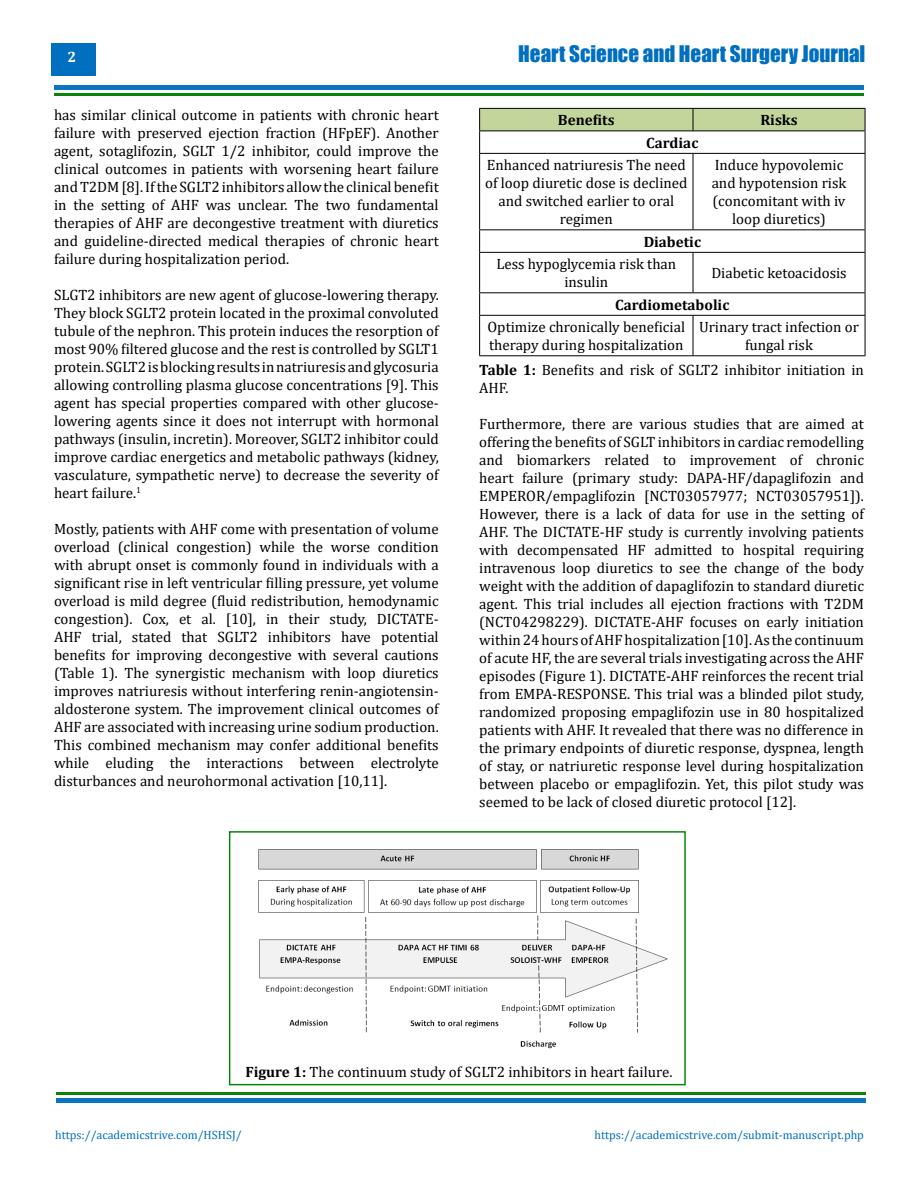
<style>
.page{position:relative;width:918px;height:1188px;background:#fff}
.page>*{position:absolute;margin:0;border:0;box-sizing:border-box;transform-origin:0 0}
.t1{font:21px "Impact";color:#006fc0}
.t2{font:15px/18px "Cambria";color:#000;text-align:justify}
.t3{font:700 15px "Cambria";color:#000}
.t4{font:700 15px "Cambria";color:#fff}
.t5{font:12px "Cambria";color:#006fc0}
.s1{font-weight:700}
</style>
<div class="page">
<div style="left:51px;top:43px;width:45px;height:33px;background:#006fc0"></div>
<div style="left:54px;top:85px;width:810px;height:5px;background:#0b75c2"></div>
<hr style="left:56px;top:1098px;width:810px;height:4px;background:#0b75c2">
<hr style="left:54px;top:93px;width:810px;height:3px;background:#007f01">
<hr style="left:56px;top:1092px;width:810px;height:2px;background:#007f01">
<hr style="left:479px;top:154px;width:1px;height:75px;background:#000">
<svg style="left:479px;top:230px;width:1px;height:22px"></svg>
<hr style="left:479px;top:253px;width:1px;height:39px;background:#000">
<svg style="left:479px;top:293px;width:1px;height:22px"></svg>
<hr style="left:479px;top:316px;width:1px;height:39px;background:#000">
<hr style="left:479px;top:153px;width:214px;height:1px;background:#000">
<hr style="left:693px;top:153px;width:172px;height:1px;background:#000">
<hr style="left:479px;top:229px;width:214px;height:1px;background:#000">
<hr style="left:693px;top:229px;width:172px;height:1px;background:#000">
<hr style="left:479px;top:252px;width:214px;height:1px;background:#000">
<hr style="left:693px;top:252px;width:172px;height:1px;background:#000">
<hr style="left:479px;top:292px;width:214px;height:1px;background:#000">
<hr style="left:693px;top:292px;width:172px;height:1px;background:#000">
<hr style="left:479px;top:315px;width:214px;height:1px;background:#000">
<hr style="left:693px;top:315px;width:172px;height:1px;background:#000">
<hr style="left:479px;top:355px;width:214px;height:1px;background:#000">
<hr style="left:693px;top:355px;width:172px;height:1px;background:#000">
<svg style="left:479px;top:108px;width:387px;height:45px"></svg>
<hr style="left:693px;top:154px;width:1px;height:75px;background:#000">
<hr style="left:865px;top:154px;width:1px;height:75px;background:#000">
<svg style="left:865px;top:230px;width:1px;height:22px"></svg>
<hr style="left:693px;top:253px;width:1px;height:39px;background:#000">
<hr style="left:865px;top:253px;width:1px;height:39px;background:#000">
<svg style="left:865px;top:293px;width:1px;height:22px"></svg>
<hr style="left:693px;top:316px;width:1px;height:39px;background:#000">
<hr style="left:865px;top:316px;width:1px;height:39px;background:#000">
<img style="left:258px;top:849px;width:410px;height:200px">
<div style="left:229px;top:831px;width:457px;height:254px;border:2px solid #007f01"></div>
<p class="t4" style="left:68px;top:47px;width:10px">2</p>
<p class="t2" style="left:54px;top:105px;width:386px">has similar clinical outcome in patients with chronic heart failure with preserved ejection fraction (HFpEF). Another agent, sotaglifozin, SGLT 1/2 inhibitor, could improve the clinical outcomes in patients with worsening heart failure and T2DM [8]. If the SGLT2 inhibitors allow the clinical benefit in the setting of AHF was unclear. The two fundamental therapies of AHF are decongestive treatment with diuretics and guideline-directed medical therapies of chronic heart failure during hospitalization period.</p>
<p class="t2" style="left:54px;top:285px;width:386px">SLGT2 inhibitors are new agent of glucose-lowering therapy.<br>They block SGLT2 protein located in the proximal convoluted tubule of the nephron. This protein induces the resorption of most 90% filtered glucose and the rest is controlled by SGLT1 protein. SGLT2 is blocking results in natriuresis and glycosuria allowing controlling plasma glucose concentrations [9]. This agent has special properties compared with other glucose&shy;lowering agents since it does not interrupt with hormonal pathways (insulin, incretin). Moreover, SGLT2 inhibitor could improve cardiac energetics and metabolic pathways (kidney, vasculature, sympathetic nerve) to decrease the severity of heart failure.<sup>1</sup></p>
<p class="t2" style="left:54px;top:519px;width:386px">Mostly, patients with AHF come with presentation of volume overload (clinical congestion) while the worse condition with abrupt onset is commonly found in individuals with a significant rise in left ventricular filling pressure, yet volume overload is mild degree (fluid redistribution, hemodynamic congestion). Cox, et al. [10], in their study, DICTATE-AHF trial, stated that SGLT2 inhibitors have potential benefits for improving decongestive with several cautions (Table 1). The synergistic mechanism with loop diuretics improves natriuresis without interfering renin-angiotensin&shy;aldosterone system. The improvement clinical outcomes of AHF are associated with increasing urine sodium production.<br>This combined mechanism may confer additional benefits while eluding the interactions between electrolyte disturbances and neurohormonal activation [10,11].</p>
<h1 class="t1" style="left:518px;top:37px;width:349px">Heart Science and Heart Surgery Journal</h1>
<p class="t3" style="left:558px;top:110px;width:58px">Benefits</p>
<p class="t3" style="left:760px;top:110px;width:39px">Risks</p>
<p class="t3" style="left:646px;top:132px;width:54px">Cardiac</p>
<p class="t2" style="left:485px;top:156px;width:204px;text-align:center">Enhanced natriuresis The need of loop diuretic dose is declined and switched earlier to oral regimen</p>
<p class="t2" style="left:712px;top:156px;width:136px;text-align:center">Induce hypovolemic and hypotension risk (concomitant with iv loop diuretics)</p>
<p class="t3" style="left:644px;top:231px;width:59px">Diabetic</p>
<p class="t2" style="left:496px;top:255px;width:181px;text-align:center">Less hypoglycemia risk than insulin</p>
<p class="t2" style="left:711px;top:264px;width:137px">Diabetic ketoacidosis</p>
<p class="t3" style="left:615px;top:294px;width:116px">Cardiometabolic</p>
<p class="t2" style="left:488px;top:318px;width:199px">Optimize chronically beneficial therapy during hospitalization</p>
<p class="t2" style="left:699px;top:318px;width:162px;text-align:center">Urinary tract infection or fungal risk</p>
<p class="t2" style="left:479px;top:361px;width:386px"><span class="s1">Table 1:</span> Benefits and risk of SGLT2 inhibitor initiation in<br>AHF.</p>
<p class="t2" style="left:479px;top:415px;width:386px">Furthermore, there are various studies that are aimed at offering the benefits of SGLT inhibitors in cardiac remodelling and biomarkers related to improvement of chronic heart failure (primary study: DAPA-HF/dapaglifozin and EMPEROR/empaglifozin [NCT03057977; NCT03057951]).<br>However, there is a lack of data for use in the setting of AHF. The DICTATE-HF study is currently involving patients with decompensated HF admitted to hospital requiring intravenous loop diuretics to see the change of the body weight with the addition of dapaglifozin to standard diuretic agent. This trial includes all ejection fractions with T2DM (NCT04298229). DICTATE-AHF focuses on early initiation within 24 hours of AHF hospitalization [10]. As the continuum of acute HF, the are several trials investigating across the AHF episodes (Figure 1). DICTATE-AHF reinforces the recent trial from EMPA-RESPONSE. This trial was a blinded pilot study, randomized proposing empaglifozin use in 80 hospitalized patients with AHF. It revealed that there was no difference in the primary endpoints of diuretic response, dyspnea, length of stay, or natriuretic response level during hospitalization between placebo or empaglifozin. Yet, this pilot study was seemed to be lack of closed diuretic protocol [12].</p>
<p class="t2" style="left:245px;top:1063px;width:429px"><span class="s1">Figure 1:</span> The continuum study of SGLT2 inhibitors in heart failure.</p>
<p class="t5" style="left:55px;top:1128px;width:188px">https://academicstrive.com/HSHSJ/</p>
<p class="t5" style="left:594px;top:1128px;width:271px">https://academicstrive.com/submit-manuscript.php</p>
</div>
